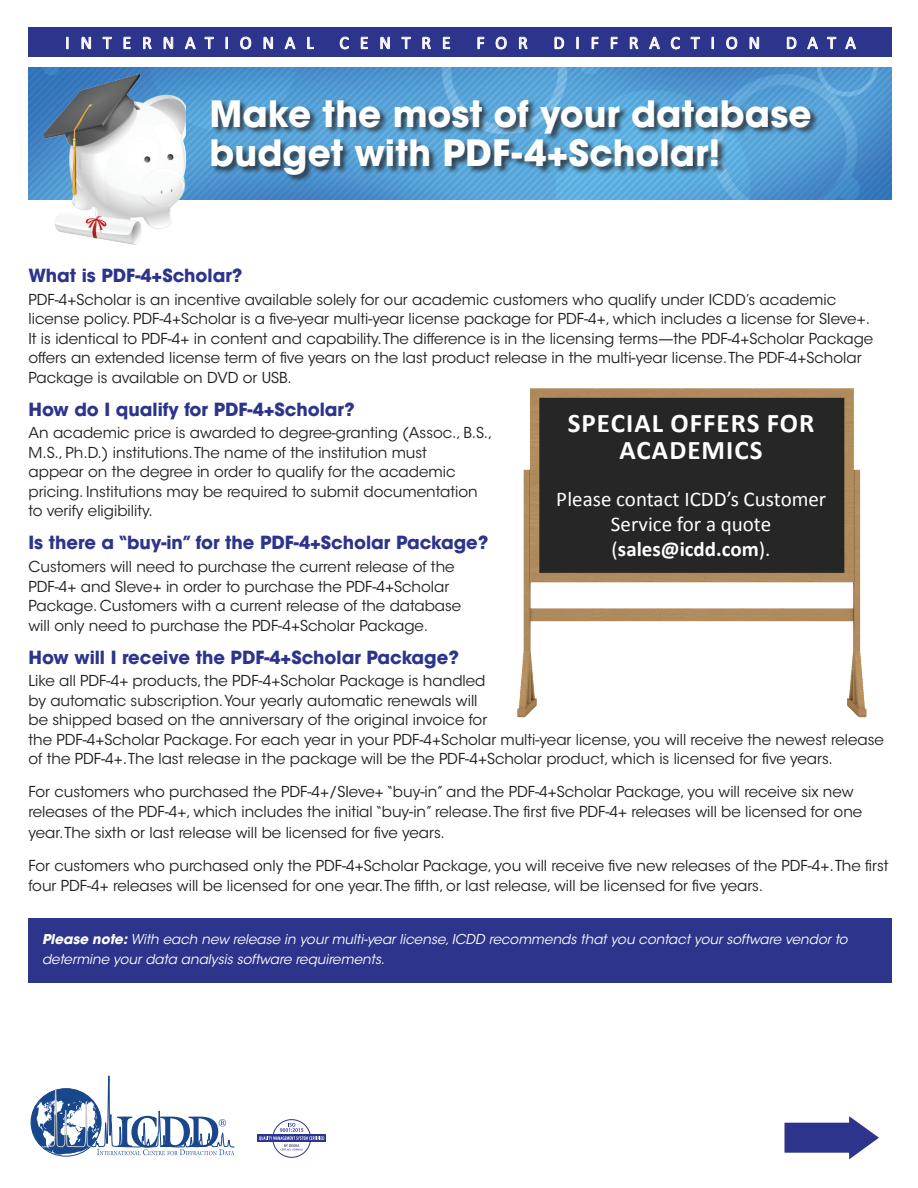
<style>
.page{position:relative;width:918px;height:1188px;background:#fff}
.page>*{position:absolute;margin:0;border:0;box-sizing:border-box;transform-origin:0 0}
.t1{font:700 36px "ITC Avant Garde Std";letter-spacing:.005em;color:#fff}
.t2{font:700 27px/27px "Calibri";letter-spacing:.04em;color:#fff;text-align:center}
.t3{font:21px "Calibri";color:#fff}
.t4{font:700 21px "Calibri";color:#fff}
.Subhead{font:700 18px "ITC Avant Garde Std";color:#2c348b}
.ICDD{font:18px "Calibri";letter-spacing:.6em;color:#fff}
.BodyCopy{font:15px/19.5px "ITC Avant Garde Std";color:#231f20}
.BodyCopy_White{font:italic 13.5px/19.5px "ITC Avant Garde Std";color:#fff}
.s1{font-weight:400}
.s2{font-weight:700}
</style>
<div class="page">
<img style="left:28px;top:68px;width:863px;height:132px">
<div style="left:28px;top:918px;width:864px;height:65px;background:#2c348b"></div>
<div style="left:28px;top:27px;width:864px;height:30px;background:#2c348b"></div>
<svg style="left:66px;top:37px;width:2px;height:12px"></svg>
<svg style="left:82px;top:37px;width:9px;height:12px"></svg>
<svg style="left:103px;top:37px;width:9px;height:12px"></svg>
<svg style="left:124px;top:37px;width:7px;height:12px"></svg>
<svg style="left:143px;top:37px;width:8px;height:12px"></svg>
<svg style="left:164px;top:37px;width:9px;height:12px"></svg>
<svg style="left:185px;top:36px;width:10px;height:14px"></svg>
<svg style="left:205px;top:37px;width:9px;height:12px"></svg>
<svg style="left:226px;top:37px;width:2px;height:12px"></svg>
<svg style="left:240px;top:37px;width:11px;height:12px"></svg>
<svg style="left:264px;top:37px;width:9px;height:12px"></svg>
<svg style="left:285px;top:36px;width:10px;height:14px"></svg>
<svg style="left:307px;top:37px;width:7px;height:12px"></svg>
<svg style="left:340px;top:37px;width:9px;height:12px"></svg>
<svg style="left:361px;top:37px;width:7px;height:12px"></svg>
<svg style="left:381px;top:37px;width:9px;height:12px"></svg>
<svg style="left:402px;top:37px;width:9px;height:12px"></svg>
<svg style="left:422px;top:37px;width:9px;height:12px"></svg>
<svg style="left:443px;top:37px;width:7px;height:12px"></svg>
<svg style="left:478px;top:37px;width:6px;height:12px"></svg>
<svg style="left:496px;top:37px;width:11px;height:12px"></svg>
<svg style="left:519px;top:37px;width:8px;height:12px"></svg>
<svg style="left:555px;top:37px;width:9px;height:12px"></svg>
<svg style="left:577px;top:37px;width:2px;height:12px"></svg>
<svg style="left:592px;top:37px;width:6px;height:12px"></svg>
<svg style="left:611px;top:37px;width:7px;height:12px"></svg>
<svg style="left:630px;top:37px;width:8px;height:12px"></svg>
<svg style="left:649px;top:36px;width:11px;height:14px"></svg>
<svg style="left:671px;top:37px;width:9px;height:12px"></svg>
<svg style="left:691px;top:37px;width:9px;height:12px"></svg>
<svg style="left:712px;top:37px;width:2px;height:12px"></svg>
<svg style="left:726px;top:37px;width:11px;height:12px"></svg>
<svg style="left:750px;top:37px;width:9px;height:12px"></svg>
<svg style="left:787px;top:37px;width:9px;height:12px"></svg>
<svg style="left:807px;top:36px;width:11px;height:14px"></svg>
<svg style="left:827px;top:37px;width:9px;height:12px"></svg>
<svg style="left:845px;top:36px;width:11px;height:14px"></svg>
<img style="left:45px;top:75px;width:141px;height:169px">
<div style="left:211px;top:99px;width:608px;height:84px;background:#231f20;opacity:.75"></div>
<img style="left:517px;top:388px;width:350px;height:330px">
<div style="left:784px;top:1123px;width:72px;height:30px;background:#2c348b"></div>
<svg style="left:849px;top:1116px;width:30px;height:43px"></svg>
<svg style="left:31px;top:1076px;width:203px;height:79px"></svg>
<div style="left:272px;top:1119px;width:39px;height:39px;border:1px solid #2c348b;border-radius:50%"></div>
<svg style="left:258px;top:1135px;width:68px;height:7px"></svg>
<svg style="left:259px;top:1123px;width:65px;height:28px"></svg>
<p class="ICDD" style="left:65px;top:31px;width:250px">INTERNATIONAL</p>
<p class="ICDD" style="left:339px;top:31px;width:113px">CENTRE</p>
<p class="ICDD" style="left:476px;top:31px;width:53px">FOR</p>
<p class="ICDD" style="left:553px;top:31px;width:208px">DIFFRACTION</p>
<p class="ICDD" style="left:786px;top:31px;width:72px">DATA</p>
<p class="t1" style="left:209px;top:90px;width:604px">Make the most of your database</p>
<p class="t1" style="left:209px;top:129px;width:513px">budget with PDF-4+Scholar!</p>
<p class="Subhead" style="left:28px;top:264px;width:216px">What is PDF-4+Scholar?</p>
<p class="BodyCopy" style="left:28px;top:290px;width:846px">PDF-4+Scholar is an incentive available solely for our academic customers who qualify under ICDD’s academic license policy. PDF-4+Scholar is a five-year multi-year license package for PDF-4+, which includes a license for SIeve+.<br>It is identical to PDF-4+ in content and capability. The difference is in the licensing terms—the PDF-4+Scholar Package offers an extended license term of five years on the last product release in the multi-year license. The PDF-4+Scholar Package is available on DVD or USB.</p>
<p class="Subhead" style="left:28px;top:397px;width:328px">How do I qualify for PDF-4+Scholar?</p>
<p class="BodyCopy" style="left:28px;top:423px;width:465px">An academic price is awarded to degree-granting (Assoc., B.S., M.S., Ph.D.) institutions. The name of the institution must<br>appear on the degree in order to qualify for the academic pricing. Institutions may be required to submit documentation to verify eligibility.</p>
<p class="Subhead" style="left:28px;top:531px;width:462px">Is there a “buy-in” for the PDF-4+Scholar Package?</p>
<p class="BodyCopy" style="left:28px;top:557px;width:434px">Customers will need to purchase the current release of the PDF-4+ and SIeve+ in order to purchase the PDF-4+Scholar Package. Customers with a current release of the database will only need to purchase the PDF-4+Scholar Package.</p>
<p class="Subhead" style="left:28px;top:645px;width:432px">How will I receive the PDF-4+Scholar Package?</p>
<p class="BodyCopy" style="left:28px;top:671px;width:857px">Like all PDF-4+ products, the PDF-4+Scholar Package is handled<br>by automatic subscription. Your yearly automatic renewals will<br>be shipped based on the anniversary of the original invoice for<br>the PDF-4+Scholar Package. For each year in your PDF-4+Scholar multi-year license, you will receive the newest release of the PDF-4+. The last release in the package will be the PDF-4+Scholar product, which is licensed for five years.</p>
<p class="BodyCopy" style="left:28px;top:782px;width:835px">For customers who purchased the PDF-4+/SIeve+ “buy-in” and the PDF-4+Scholar Package, you will receive six new releases of the PDF-4+, which includes the initial “buy-in” release. The first five PDF-4+ releases will be licensed for one</p>
<p class="BodyCopy" style="left:28px;top:823px;width:418px">year. The sixth or last release will be licensed for five years.</p>
<p class="BodyCopy" style="left:28px;top:856px;width:861px">For customers who purchased only the PDF-4+Scholar Package, you will receive five new releases of the PDF-4+. The first four PDF-4+ releases will be licensed for one year. The fifth, or last release, will be licensed for five years.</p>
<p class="t2" style="left:568px;top:409px;width:248px">SPECIAL OFFERS FOR<br>ACADEMICS</p>
<p class="t3" style="left:556px;top:485px;width:272px">Please contact ICDD’s Customer</p>
<p class="t3" style="left:611px;top:511px;width:162px">Service for a quote</p>
<p class="t4" style="left:612px;top:536px;width:160px"><span class="s1">(</span>sales@icdd.com<span class="s1">).</span></p>
<p class="BodyCopy_White" style="left:42px;top:930px;width:807px"><span class="s2">Please note:</span> With each new release in your multi-year license, ICDD recommends that you contact your software vendor to determine your data analysis software requirements.</p>
</div>
